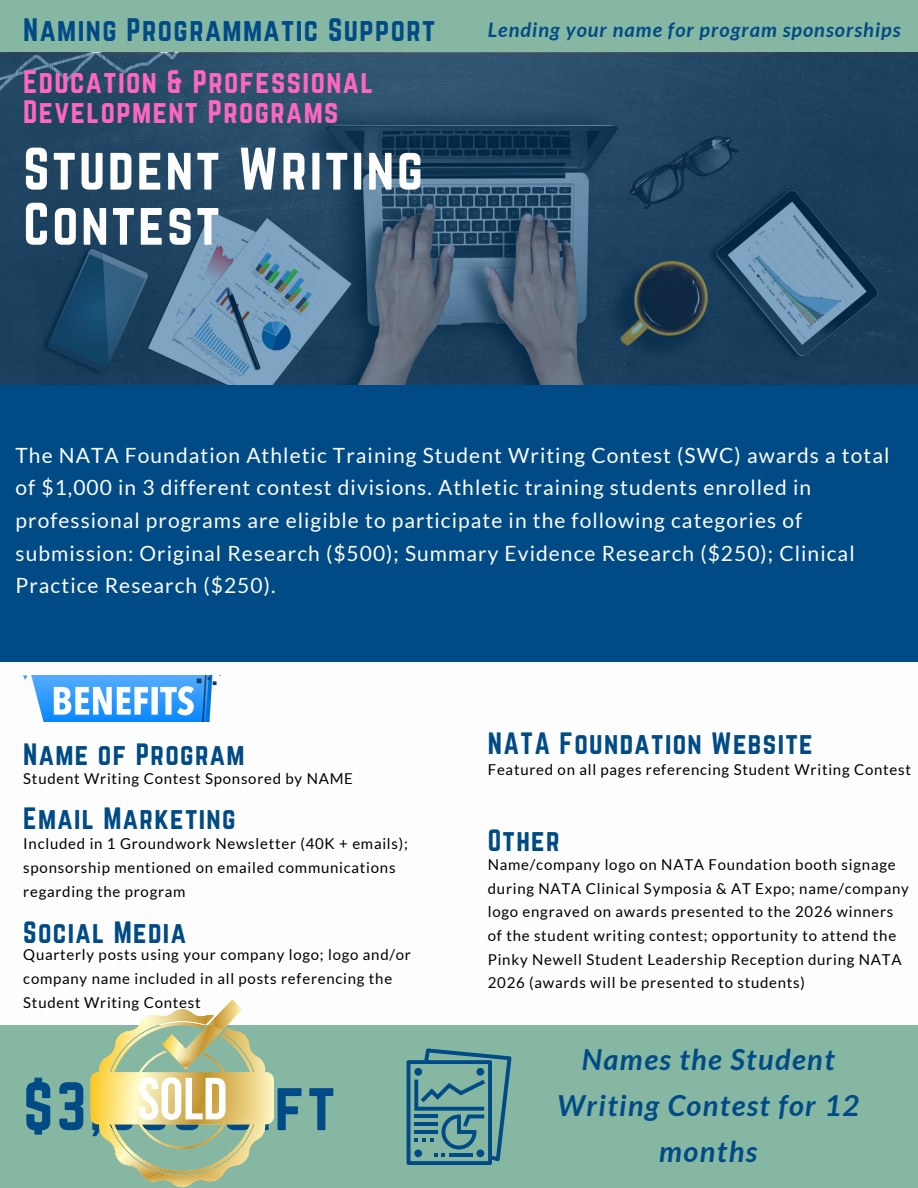
<style>
.page{position:relative;width:918px;height:1188px;background:#fff}
.page>*{position:absolute;margin:0;border:0;box-sizing:border-box;transform-origin:0 0}
.t1{font:60px "Norwester";letter-spacing:.05em;color:#004b85}
.t2{font:52.5px/55.2px "Norwester";letter-spacing:.05em;color:#fcfdfc}
.t3{font:italic 700 28.95px/46.2px "Lato";letter-spacing:.05em;color:#004b85;text-align:center}
.t4{font:28.5px/29.2px "Norwester";letter-spacing:.05em;color:#ff66c4}
.t5{font:28.5px "Norwester";letter-spacing:.05em;color:#004b85}
.t6{font:27px "Norwester";letter-spacing:.05em;color:#004b85}
.t7{font:21px/32.7px "Lato";letter-spacing:.05em;color:#fcfdfc}
.t8{font:italic 700 19.95px "Lato";letter-spacing:.05em;color:#004b85}
.t9{font:15px/23.7px "Lato";letter-spacing:.05em;color:#000}
</style>
<div class="page">
<div style="left:0;top:0;width:918px;height:57px;background:#85b7a3"></div>
<div style="left:0;top:384px;width:918px;height:278px;background:#004b85"></div>
<div style="left:0;top:1025px;width:918px;height:163px;background:#85b7a3"></div>
<img style="left:23px;top:676px;width:194px;height:46px">
<svg style="left:0;top:53px;width:918px;height:332px;fill:#214663"></svg>
<svg style="left:407px;top:1048px;width:104px;height:117px"></svg>
<svg style="left:90px;top:1000px;width:184px;height:188px"></svg>
<h4 class="t5" style="left:23px;top:13px;width:413px">Naming Programmatic Support</h4>
<h4 class="t4" style="left:23px;top:67px;width:351px">Education &amp; Professional<br>Development Programs</h4>
<h2 class="t2" style="left:23px;top:141px;width:401px">Student Writing<br>Contest</h2>
<h5 class="t8" style="left:488px;top:18px;width:414px">Lending your name for program sponsorships</h5>
<h6 class="t7" style="left:16px;top:438px;width:875px">The NATA Foundation Athletic Training Student Writing Contest (SWC) awards a total of $1,000 in 3 different contest divisions. Athletic training students enrolled in professional programs are eligible to participate in the following categories of submission: Original Research ($500); Summary Evidence Research ($250); Clinical Practice Research ($250).</h6>
<h4 class="t6" style="left:23px;top:738px;width:223px">Name of Program</h4>
<p class="t9" style="left:23px;top:766px;width:331px">Student Writing Contest Sponsored by NAME</p>
<h4 class="t6" style="left:23px;top:802px;width:214px">Email Marketing</h4>
<p class="t9" style="left:23px;top:832px;width:386px">Included in 1 Groundwork Newsletter (40K + emails); sponsorship mentioned on emailed communications regarding the program</p>
<h4 class="t6" style="left:23px;top:916px;width:164px">Social Media</h4>
<p class="t9" style="left:23px;top:943px;width:389px">Quarterly posts using your company logo; logo and/or company name included in all posts referencing the<br>Student Writing Contest</p>
<h1 class="t1" style="left:23px;top:1070px;width:313px">$3,000 Gift</h1>
<h4 class="t6" style="left:488px;top:727px;width:326px">NATA Foundation Website</h4>
<p class="t9" style="left:488px;top:758px;width:425px">Featured on all pages referencing Student Writing Contest</p>
<h4 class="t6" style="left:488px;top:824px;width:73px">Other</h4>
<p class="t9" style="left:488px;top:853px;width:422px">Name/company logo on NATA Foundation booth signage during NATA Clinical Symposia &amp; AT Expo; name/company logo engraved on awards presented to the 2026 winners of the student writing contest; opportunity to attend the Pinky Newell Student Leadership Reception during NATA 2026 (awards will be presented to students)</p>
<h3 class="t3" style="left:557px;top:1036px;width:304px">Names the Student<br>Writing Contest for 12 months</h3>
</div>
